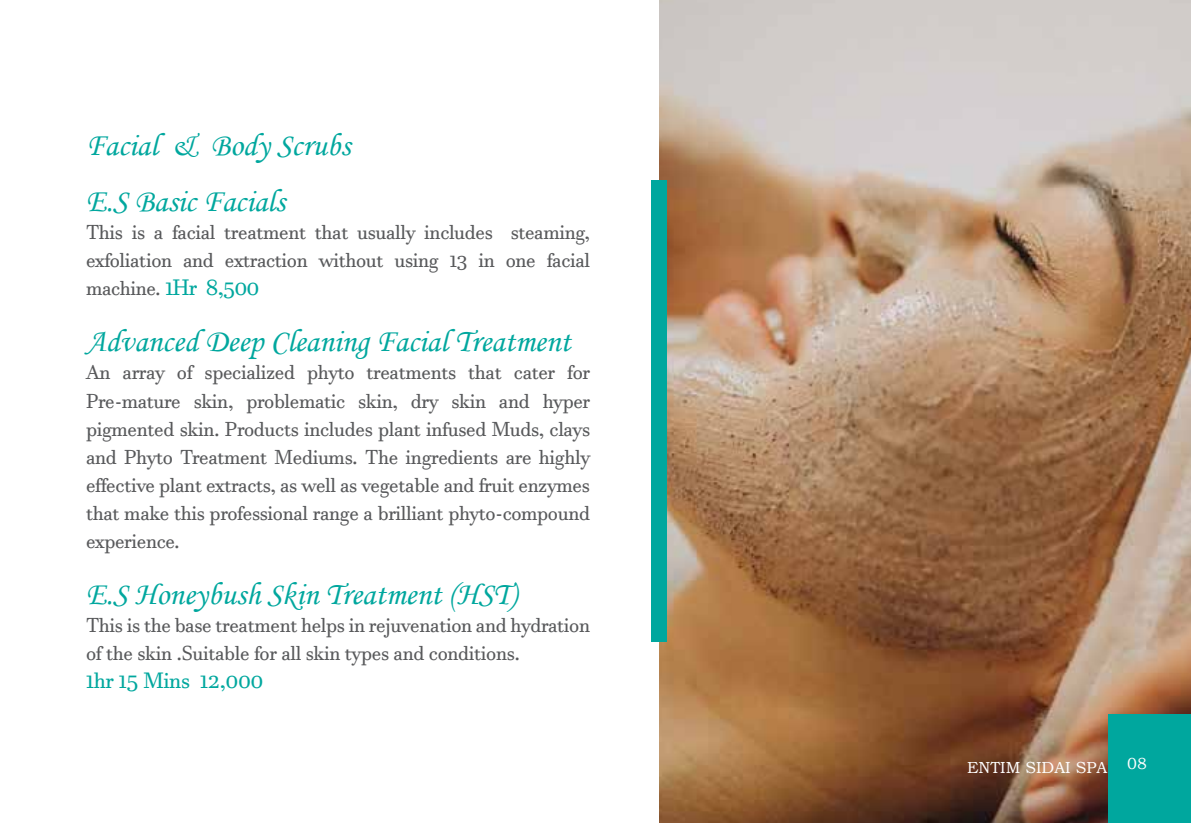
<style>
.page{position:relative;width:1191px;height:823px;background:#fff}
.page>*{position:absolute;margin:0;border:0;box-sizing:border-box;transform-origin:0 0}
.t1{font:32.2px/56.2px "Monotype Corsiva";color:#00a79e}
.t2{font:32px "Monotype Corsiva";color:#00a79e}
.t3{font:22px "Javanese Text";letter-spacing:-.02em;color:#00a79e}
.t4{font:20px/28px "Javanese Text";letter-spacing:-.02em;color:#58595b;text-align:justify}
.t5{font:16px "Bookman Old Style";color:#fff}
.s1{font-size:22px;color:#00a79e}
</style>
<div class="page">
<img style="left:659px;top:0;width:532px;height:822px">
<div style="left:651px;top:180px;width:15px;height:462px;background:#00a79e"></div>
<div style="left:1108px;top:714px;width:83px;height:108px;background:#00a79e"></div>
<h1 class="t1" style="left:86px;top:117px;width:266px">Facial &amp; Body Scrubs<br>E.S Basic Facials</h1>
<p class="t4" style="left:86px;top:218px;width:506px">This is a facial treatment that usually includes steaming, exfoliation and extraction without using 13 in one facial machine. <span class="s1">1Hr 8,500</span></p>
<h1 class="t1" style="left:86px;top:313px;width:486px">Advanced Deep Cleaning Facial Treatment</h1>
<p class="t4" style="left:86px;top:358px;width:506px">An array of specialized phyto treatments that cater for Pre-mature skin, problematic skin, dry skin and hyper pigmented skin. Products includes plant infused Muds, clays and Phyto Treatment Mediums. The ingredients are highly effective plant extracts, as well as vegetable and fruit enzymes that make this professional range a brilliant phyto-compound experience.</p>
<h2 class="t2" style="left:86px;top:574px;width:432px">E.S Honeybush Skin Treatment (HST)</h2>
<p class="t4" style="left:86px;top:610px;width:505px">This is the base treatment helps in rejuvenation and hydration of the skin .Suitable for all skin types and conditions.</p>
<p class="t3" style="left:86px;top:667px;width:179px">1hr 15 Mins 12,000</p>
<p class="t5" style="left:967px;top:757px;width:181px">ENTIM SIDAI SPA 08</p>
</div>
